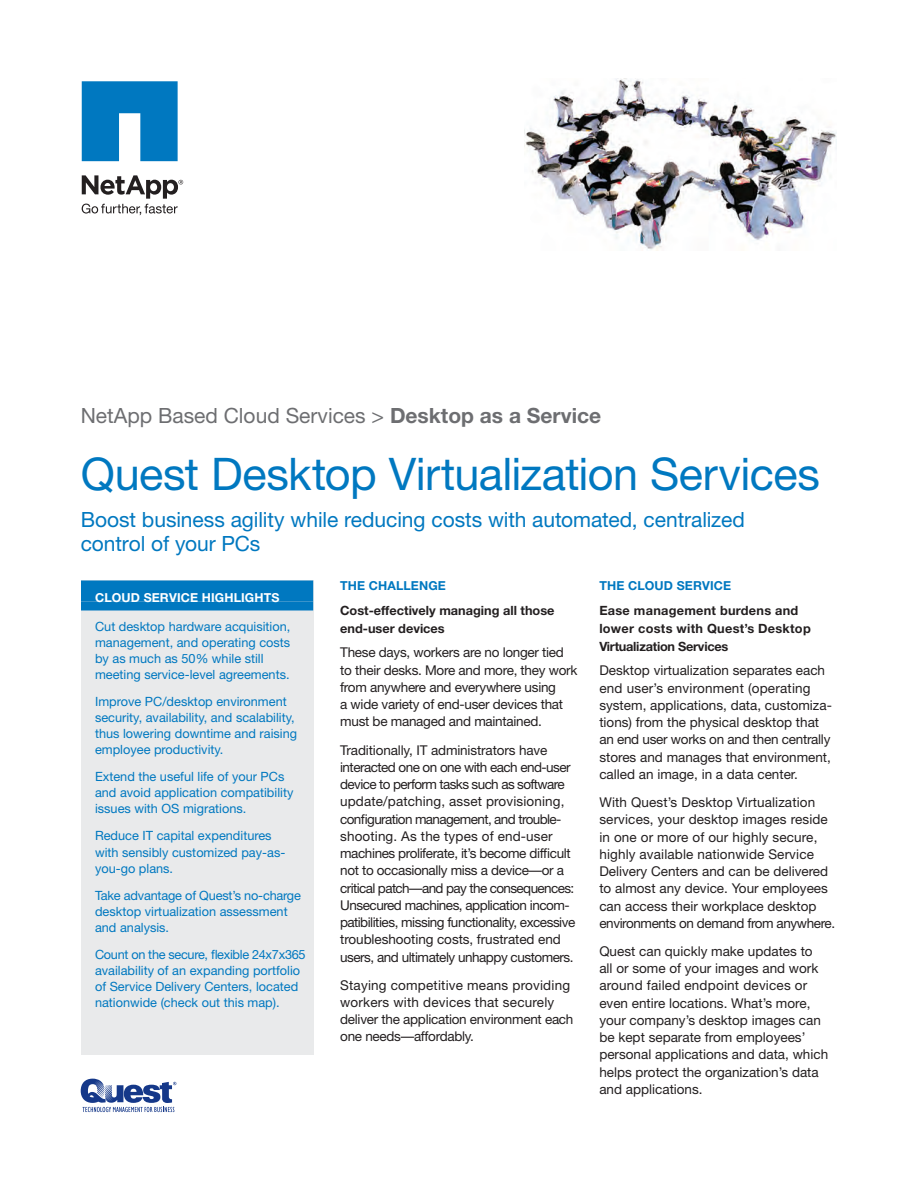
<style>
.page{position:relative;width:918px;height:1188px;background:#fff}
.page>*{position:absolute;margin:0;border:0;box-sizing:border-box;transform-origin:0 0}
.t1{font:45px "Helvetica Neue";letter-spacing:-.01em;color:#0078c0}
.t2{font:21px/24px "Helvetica Neue";letter-spacing:-.005em;color:#0078c0}
.t3{font:21px "Helvetica Neue";color:#6d6e71}
.t4{font:13.5px/17.2px "Helvetica Neue";color:#231f20}
.t5{font:13.5px/17.2px "Helvetica Neue";letter-spacing:-.035em;color:#231f20}
.t6{font:13.5px/17.2px "Helvetica Neue";letter-spacing:-.02em;color:#231f20}
.t7{font:12.75px/16.2px "Helvetica Neue";color:#0078c0}
.t8{font:700 12.75px/18px "Helvetica Neue";letter-spacing:.02em;color:#231f20}
.t9{font:700 12.75px/18px "Helvetica Neue";color:#231f20}
.t10{font:700 12.3px "Helvetica Neue";letter-spacing:.01em;color:#0078c0}
.t11{font:700 12.3px "Helvetica Neue";letter-spacing:.01em;color:#fff}
.s1{font-weight:700}
</style>
<div class="page">
<svg style="left:82px;top:81px;width:96px;height:80px;background:#238ac8"></svg>
<svg style="left:82px;top:175px;width:101px;height:40px"></svg>
<img style="left:524px;top:79px;width:312px;height:171px">
<div style="left:81px;top:580px;width:232px;height:475px;background:#e9eaeb"></div>
<div style="left:81px;top:580px;width:232px;height:22px;background:#0078c0"></div>
<div style="left:81px;top:602px;width:232px;height:8px;background:#0078c0"></div>
<svg style="left:81px;top:1079px;width:95px;height:33px"></svg>
<h2 class="t3" style="left:81px;top:403px;width:522px">NetApp Based Cloud Services &gt; <span class="s1">Desktop as a Service</span></h2>
<h1 class="t1" style="left:81px;top:447px;width:741px">Quest Desktop Virtualization Services</h1>
<h2 class="t2" style="left:81px;top:507px;width:666px">Boost business agility while reducing costs with automated, centralized control of your PCs</h2>
<p class="t11" style="left:95px;top:590px;width:186px">CLOUD SERVICE HIGHLIGHTS</p>
<p class="t7" style="left:95px;top:618px;width:197px">Cut desktop hardware acquisition, management, and operating costs by as much as 50% while still meeting service-level agreements.</p>
<p class="t7" style="left:95px;top:693px;width:204px">Improve PC/desktop environment security, availability, and scalability, thus lowering downtime and raising employee productivity.</p>
<p class="t7" style="left:95px;top:768px;width:200px">Extend the useful life of your PCs and avoid application compatibility issues with OS migrations.</p>
<p class="t7" style="left:95px;top:828px;width:192px">Reduce IT capital expenditures with sensibly customized pay-as&shy;you-go plans.</p>
<p class="t7" style="left:95px;top:887px;width:207px">Take advantage of Quest’s no-charge desktop virtualization assessment and analysis.</p>
<p class="t7" style="left:95px;top:946px;width:212px">Count on the secure, flexible 24x7x365 availability of an expanding portfolio of Service Delivery Centers, located nationwide (check out this map).</p>
<p class="t10" style="left:340px;top:578px;width:107px">THE CHALLENGE</p>
<p class="t9" style="left:340px;top:601px;width:216px">Cost-effectively managing all those end-user devices</p>
<p class="t6" style="left:340px;top:644px;width:239px">These days, workers are no longer tied to their desks. More and more, they work from anywhere and everywhere using<br>a wide variety of end-user devices that must be managed and maintained.</p>
<p class="t5" style="left:340px;top:741px;width:237px">Traditionally, IT administrators have interacted one on one with each end-user device to perform tasks such as software update/patching, asset provisioning, configuration management, and trouble&shy;shooting. As the types of end-user machines proliferate, it’s become difficult not to occasionally miss a device—or a critical patch—and pay the consequences:<br>Unsecured machines, application incom&shy;patibilities, missing functionality, excessive troubleshooting costs, frustrated end users, and ultimately unhappy customers.</p>
<p class="t4" style="left:340px;top:976px;width:235px">Staying competitive means providing workers with devices that securely deliver the application environment each one needs—affordably.</p>
<p class="t10" style="left:599px;top:578px;width:133px">THE CLOUD SERVICE</p>
<p class="t8" style="left:599px;top:601px;width:213px">Ease management burdens and lower costs with Quest’s Desktop<br>Virtualization Services</p>
<p class="t4" style="left:599px;top:662px;width:234px">Desktop virtualization separates each end user’s environment (operating system, applications, data, customiza&shy;tions) from the physical desktop that an end user works on and then centrally stores and manages that environment, called an image, in a data center.</p>
<p class="t4" style="left:599px;top:793px;width:237px">With Quest’s Desktop Virtualization services, your desktop images reside in one or more of our highly secure, highly available nationwide Service Delivery Centers and can be delivered to almost any device. Your employees can access their workplace desktop environments on demand from anywhere.</p>
<p class="t4" style="left:599px;top:942px;width:230px">Quest can quickly make updates to all or some of your images and work around failed endpoint devices or even entire locations. What’s more, your company’s desktop images can be kept separate from employees’ personal applications and data, which helps protect the organization’s data and applications.</p>
</div>
